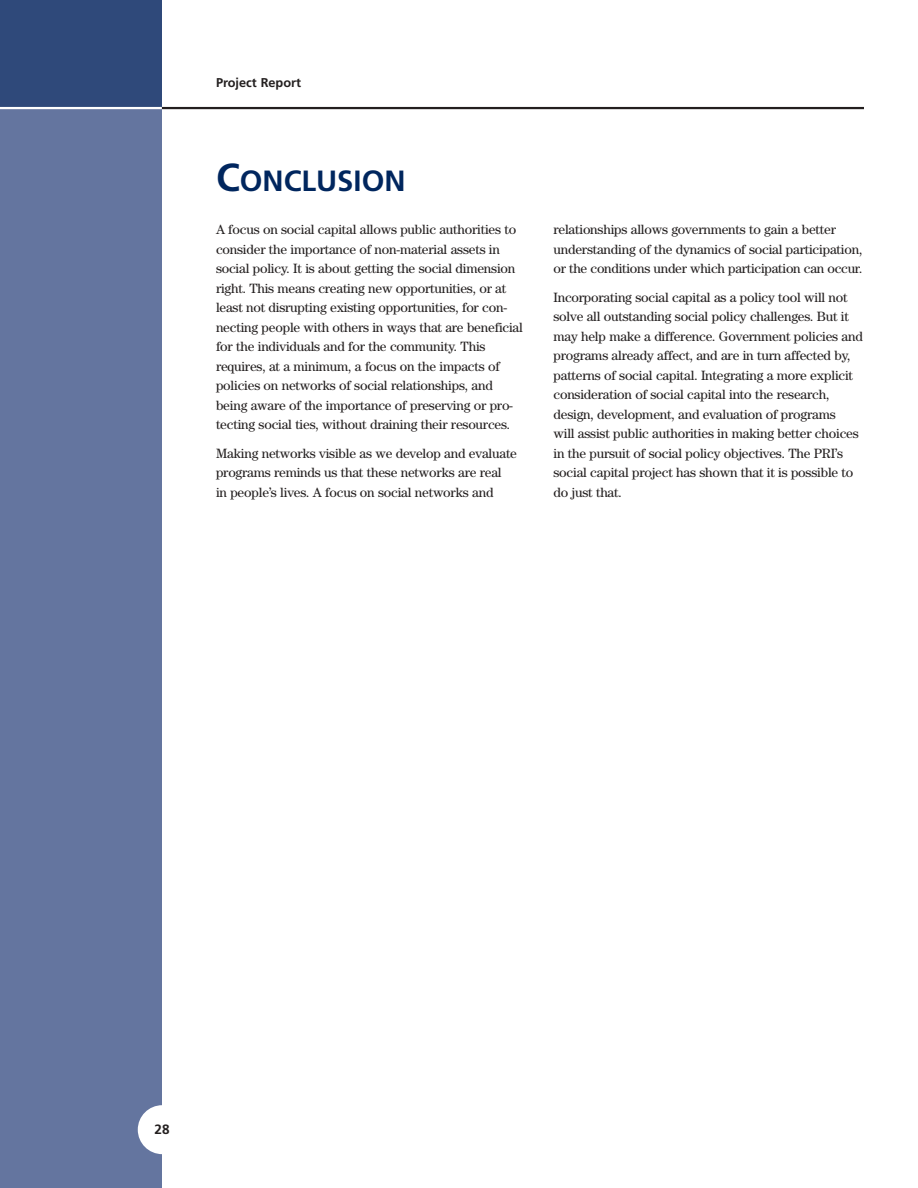
<style>
.page{position:relative;width:918px;height:1188px;background:#fff}
.page>*{position:absolute;margin:0;border:0;box-sizing:border-box;transform-origin:0 0}
.t1{font:700 29.25px "Frutiger";color:#00265e}
.t2{font:13.5px/19.5px "Century";letter-spacing:-.015em;color:#231f1f}
.t3{font:700 13.5px "Frutiger";color:#231f1f}
.t4{font:700 12.75px "Frutiger";color:#231f1f}
.s1{font-size:39px}
</style>
<div class="page">
<div style="left:0;top:0;width:162px;height:108px;background:#2f497a"></div>
<div style="left:0;top:108px;width:162px;height:1080px;background:#64759f"></div>
<div style="left:138px;top:1105px;width:49px;height:49px;background:#fff;border-radius:50%"></div>
<hr style="left:162px;top:107px;width:702px;height:2px;background:#231f1f">
<hr style="left:0;top:107px;width:162px;height:2px;background:#fff">
<p class="t4" style="left:216px;top:78px;width:87px">Project Report</p>
<h1 class="t1" style="left:216px;top:169px;width:191px"><span class="s1">C</span>ONCLUSION</h1>
<p class="t2" style="left:216px;top:221px;width:308px">A focus on social capital allows public authorities to consider the importance of non-material assets in social policy. It is about getting the social dimension right. This means creating new opportunities, or at least not disrupting existing opportunities, for con&shy;necting people with others in ways that are beneficial for the individuals and for the community. This requires, at a minimum, a focus on the impacts of policies on networks of social relationships, and being aware of the importance of preserving or pro&shy;tecting social ties, without draining their resources.</p>
<p class="t2" style="left:216px;top:445px;width:303px">Making networks visible as we develop and evaluate programs reminds us that these networks are real<br>in people’s lives. A focus on social networks and</p>
<p class="t2" style="left:554px;top:221px;width:311px">relationships allows governments to gain a better understanding of the dynamics of social participation, or the conditions under which participation can occur.</p>
<p class="t2" style="left:554px;top:289px;width:311px">Incorporating social capital as a policy tool will not solve all outstanding social policy challenges. But it may help make a difference. Government policies and programs already affect, and are in turn affected by, patterns of social capital. Integrating a more explicit consideration of social capital into the research, design, development, and evaluation of programs<br>will assist public authorities in making better choices in the pursuit of social policy objectives. The PRI’s social capital project has shown that it is possible to do just that.</p>
<p class="t3" style="left:155px;top:1123px;width:17px">28</p>
</div>
